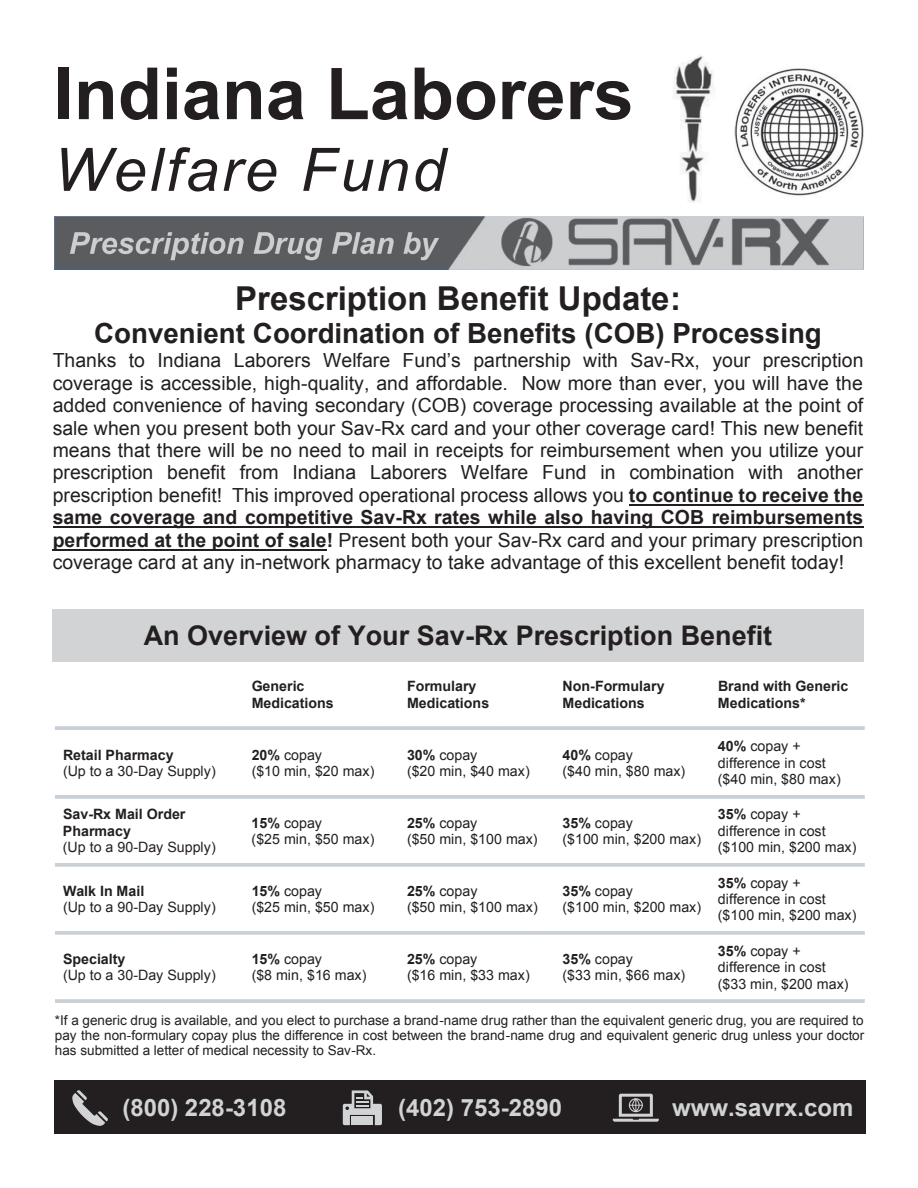
<style>
.page{position:relative;width:918px;height:1188px;background:#fff}
.page>*{position:absolute;margin:0;border:0;box-sizing:border-box;transform-origin:0 0}
.t1{font:700 72px "Arial";color:#231f20}
.t2{font:italic 60px "Arial";letter-spacing:.05em;color:#231f20}
.t3{font:700 33px "Arial";color:#231f20}
.t4{font:700 27.75px "Arial";color:#231f20}
.t5{font:700 27px "Arial";color:#231f20}
.t6{font:700 24px "Arial";color:#d1d3d4}
.t7{font:19.5px/22.5px "Arial";color:#231f20;text-align:justify}
.t8{font:14.25px/16.4px "Arial";color:#231f20}
.t9{font:700 14.25px/16.4px "Arial";color:#231f20}
.t10{font:13.5px/15.5px "Arial";color:#231f20;text-align:justify}
.s1{font-weight:700}
</style>
<div class="page">
<img style="left:52px;top:56px;width:814px;height:1078px">
<h1 class="t1" style="left:54px;top:46px;width:582px">Indiana Laborers</h1>
<h2 class="t2" style="left:54px;top:131px;width:393px">Welfare Fund</h2>
<h3 class="t3" style="left:235px;top:277px;width:447px">Prescription Benefit Update:</h3>
<h3 class="t4" style="left:94px;top:315px;width:729px">Convenient Coordination of Benefits (COB) Processing</h3>
<p class="t7" style="left:53px;top:349px;width:812px">Thanks to Indiana Laborers Welfare Fund’s partnership with Sav-Rx, your prescription coverage is accessible, high-quality, and affordable. Now more than ever, you will have the added convenience of having secondary (COB) coverage processing available at the point of sale when you present both your Sav-Rx card and your other coverage card! This new benefit means that there will be no need to mail in receipts for reimbursement when you utilize your prescription benefit from Indiana Laborers Welfare Fund in combination with another prescription benefit! This improved operational process allows you <span class="s1">to continue to receive the same coverage and competitive Sav-Rx rates while also having COB reimbursements performed at the point of sale!</span> Present both your Sav-Rx card and your primary prescription coverage card at any in-network pharmacy to take advantage of this excellent benefit today!</p>
<h3 class="t5" style="left:144px;top:618px;width:630px">An Overview of Your Sav-Rx Prescription Benefit</h3>
<p class="t9" style="left:252px;top:679px;width:84px">Generic<br>Medications</p>
<p class="t9" style="left:407px;top:679px;width:84px">Formulary<br>Medications</p>
<p class="t9" style="left:563px;top:679px;width:104px">Non-Formulary<br>Medications</p>
<p class="t9" style="left:718px;top:679px;width:132px">Brand with Generic<br>Medications*</p>
<p class="t9" style="left:63px;top:747px;width:112px">Retail Pharmacy</p>
<p class="t8" style="left:63px;top:763px;width:154px">(Up to a 30-Day Supply)</p>
<p class="t9" style="left:63px;top:807px;width:124px">Sav-Rx Mail Order<br>Pharmacy</p>
<p class="t8" style="left:63px;top:839px;width:154px">(Up to a 90-Day Supply)</p>
<p class="t9" style="left:63px;top:883px;width:83px">Walk In Mail</p>
<p class="t8" style="left:63px;top:899px;width:154px">(Up to a 90-Day Supply)</p>
<p class="t8" style="left:252px;top:747px;width:124px"><span class="s1">20%</span> copay<br>($10 min, $20 max)</p>
<p class="t8" style="left:407px;top:747px;width:124px"><span class="s1">30%</span> copay<br>($20 min, $40 max)</p>
<p class="t8" style="left:563px;top:747px;width:124px"><span class="s1">40%</span> copay<br>($40 min, $80 max)</p>
<p class="t8" style="left:718px;top:738px;width:124px"><span class="s1">40%</span> copay + difference in cost ($40 min, $80 max)</p>
<p class="t8" style="left:252px;top:815px;width:124px"><span class="s1">15%</span> copay<br>($25 min, $50 max)</p>
<p class="t8" style="left:407px;top:815px;width:132px"><span class="s1">25%</span> copay<br>($50 min, $100 max)</p>
<p class="t8" style="left:563px;top:815px;width:140px"><span class="s1">35%</span> copay<br>($100 min, $200 max)</p>
<p class="t8" style="left:718px;top:806px;width:140px"><span class="s1">35%</span> copay + difference in cost ($100 min, $200 max)</p>
<p class="t8" style="left:252px;top:883px;width:124px"><span class="s1">15%</span> copay<br>($25 min, $50 max)</p>
<p class="t8" style="left:407px;top:883px;width:132px"><span class="s1">25%</span> copay<br>($50 min, $100 max)</p>
<p class="t8" style="left:563px;top:883px;width:140px"><span class="s1">35%</span> copay<br>($100 min, $200 max)</p>
<p class="t8" style="left:718px;top:875px;width:140px"><span class="s1">35%</span> copay + difference in cost ($100 min, $200 max)</p>
<p class="t8" style="left:252px;top:951px;width:116px"><span class="s1">15%</span> copay<br>($8 min, $16 max)</p>
<p class="t8" style="left:407px;top:951px;width:124px"><span class="s1">25%</span> copay<br>($16 min, $33 max)</p>
<p class="t8" style="left:563px;top:951px;width:124px"><span class="s1">35%</span> copay<br>($33 min, $66 max)</p>
<p class="t8" style="left:718px;top:943px;width:132px"><span class="s1">35%</span> copay + difference in cost ($33 min, $200 max)</p>
<p class="t10" style="left:55px;top:1012px;width:811px">*If a generic drug is available, and you elect to purchase a brand-name drug rather than the equivalent generic drug, you are required to pay the non-formulary copay plus the difference in cost between the brand-name drug and equivalent generic drug unless your doctor has submitted a letter of medical necessity to Sav-Rx.</p>
<p class="t9" style="left:63px;top:951px;width:64px">Specialty</p>
<p class="t8" style="left:63px;top:967px;width:154px">(Up to a 30-Day Supply)</p>
<p class="t6" style="left:122px;top:1092px;width:165px">(800) 228-3108</p>
<p class="t6" style="left:398px;top:1092px;width:165px">(402) 753-2890</p>
<p class="t6" style="left:672px;top:1092px;width:183px">www.savrx.com</p>
</div>
